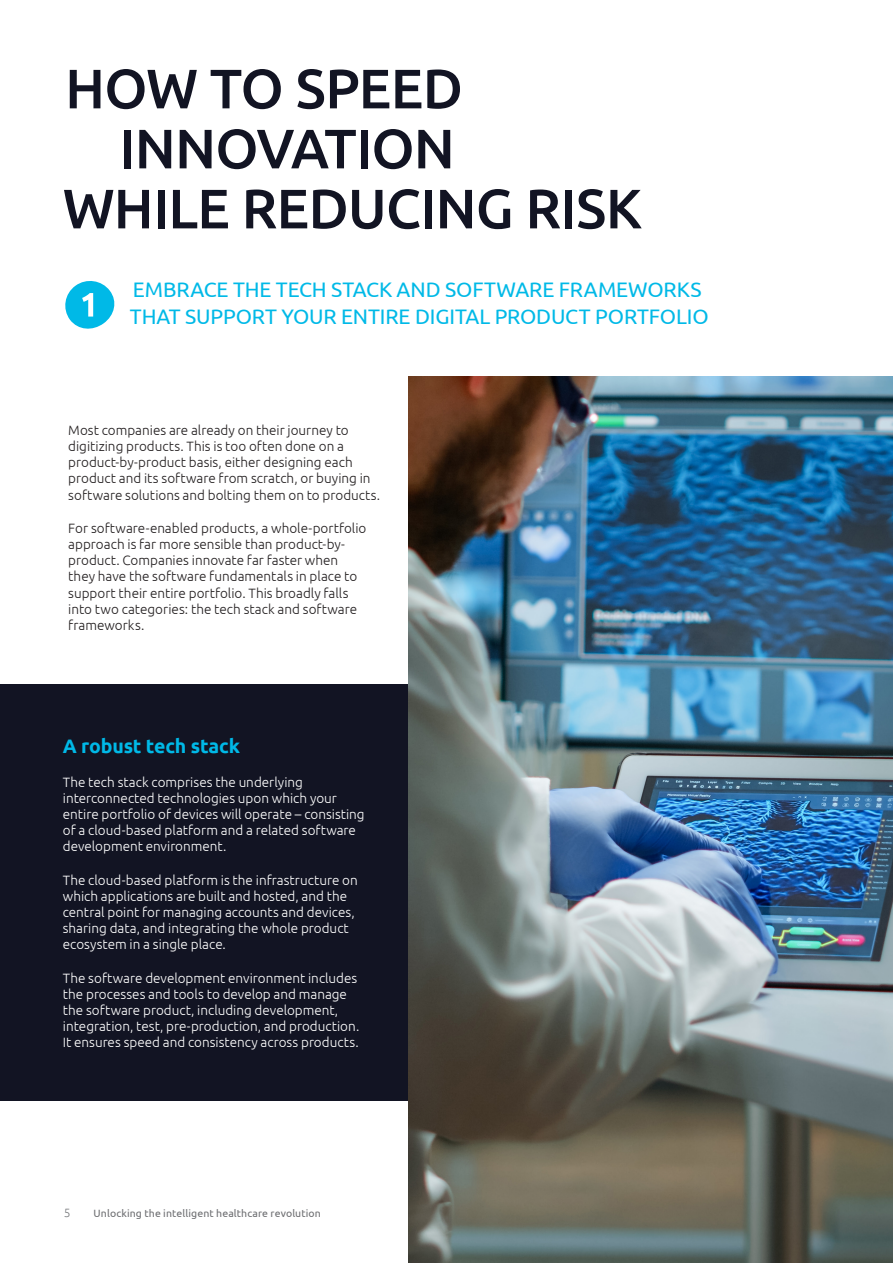
<style>
.page{position:relative;width:893px;height:1263px;background:#fff}
.page>*{position:absolute;margin:0;border:0;box-sizing:border-box;transform-origin:0 0}
.chapter-intro{font:500 55.5px "Ubuntu";letter-spacing:-.015em;color:#121423}
.chapter-intro-2{font:21px/27px "Ubuntu";letter-spacing:-.005em;color:#00b9e7}
.text{font:700 19.5px "Ubuntu";letter-spacing:-.01em;color:#00b9e7}
.text-2{font:300 13.5px/16.2px "Ubuntu";color:#fff}
.text-3{font:300 13.5px/16.2px "Ubuntu";color:#231f20}
.t1{font:300 12px "Ubuntu";color:#76787b}
.t2{font:10.5px "Ubuntu";letter-spacing:.01em;color:#6c6d70}
</style>
<div class="page">
<div style="left:0;top:685px;width:434px;height:416px;background:#121423"></div>
<svg style="left:65px;top:281px;width:50px;height:48px"></svg>
<img style="left:408px;top:377px;width:485px;height:886px">
<p class="chapter-intro" style="left:65px;top:54px;width:399px">HOW TO SPEED</p>
<p class="chapter-intro" style="left:119px;top:114px;width:337px">INNOVATION</p>
<p class="chapter-intro" style="left:63px;top:174px;width:581px">WHILE REDUCING RISK</p>
<p class="chapter-intro-2" style="left:130px;top:276px;width:580px">EMBRACE THE TECH STACK AND SOFTWARE FRAMEWORKS<br>THAT SUPPORT YOUR ENTIRE DIGITAL PRODUCT PORTFOLIO</p>
<p class="text-3" style="left:68px;top:421px;width:313px">Most companies are already on their journey to digitizing products. This is too often done on a product-by-product basis, either designing each product and its software from scratch, or buying in software solutions and bolting them on to products.</p>
<p class="text-3" style="left:68px;top:519px;width:300px">For software-enabled products, a whole-portfolio approach is far more sensible than product-by&shy;product. Companies innovate far faster when they have the software fundamentals in place to support their entire portfolio. This broadly falls into two categories: the tech stack and software frameworks.</p>
<p class="text" style="left:63px;top:735px;width:179px">A robust tech stack</p>
<p class="text-2" style="left:63px;top:773px;width:303px">The tech stack comprises the underlying interconnected technologies upon which your entire portfolio of devices will operate – consisting of a cloud-based platform and a related software development environment.</p>
<p class="text-2" style="left:63px;top:871px;width:296px">The cloud-based platform is the infrastructure on which applications are built and hosted, and the central point for managing accounts and devices, sharing data, and integrating the whole product ecosystem in a single place.</p>
<p class="text-2" style="left:63px;top:969px;width:298px">The software development environment includes the processes and tools to develop and manage the software product, including development, integration, test, pre-production, and production.<br>It ensures speed and consistency across products.</p>
<p class="t1" style="left:64px;top:1205px;width:8px">5</p>
<p class="t2" style="left:94px;top:1207px;width:229px">Unlocking the intelligent healthcare revolution</p>
</div>
